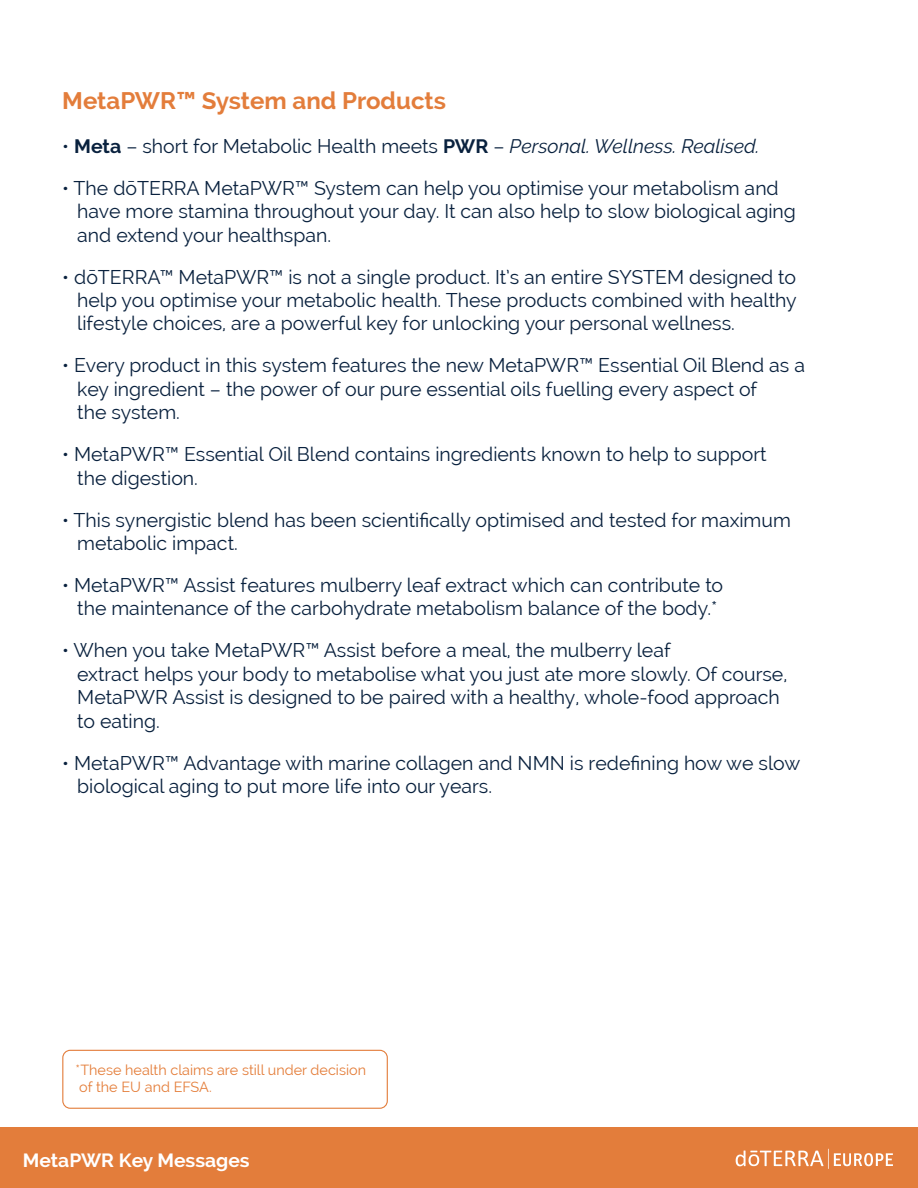
<style>
.page{position:relative;width:918px;height:1188px;background:#fff}
.page>*{position:absolute;margin:0;border:0;box-sizing:border-box;transform-origin:0 0}
.t1{font:700 24px "Raleway";color:#e37d3b}
.t2{font:19.5px/23.4px "Raleway";color:#09213e}
.t3{font:700 19.2px "Raleway";color:#fff}
.t4{font:14.4px "Raleway";color:#e47d39}
.s1{font-weight:700}
.s2{font-style:italic}
</style>
<div class="page">
<div style="left:0;top:1127px;width:918px;height:61px;background:#e37d3b"></div>
<svg style="left:736px;top:1149px;width:157px;height:20px"></svg>
<div style="left:62px;top:1050px;width:326px;height:59px;border:1px solid #e37d3b;border-radius:7px"></div>
<p class="t1" style="left:62px;top:87px;width:385px">MetaPWR™ System and Products</p>
<p class="t2" style="left:62px;top:134px;width:699px">• <span class="s1">Meta</span> – short for Metabolic Health meets <span class="s1">PWR</span> – <span class="s2">Personal. Wellness. Realised.</span></p>
<p class="t2" style="left:62px;top:176px;width:718px">• The dōTERRA MetaPWR™ System can help you optimise your metabolism and</p>
<p class="t2" style="left:77px;top:200px;width:720px">have more stamina throughout your day. It can also help to slow biological aging</p>
<p class="t2" style="left:77px;top:223px;width:255px">and extend your healthspan.</p>
<p class="t2" style="left:62px;top:265px;width:735px">• dōTERRA™ MetaPWR™ is not a single product. It’s an entire SYSTEM designed to</p>
<p class="t2" style="left:77px;top:288px;width:721px">help you optimise your metabolic health. These products combined with healthy</p>
<p class="t2" style="left:77px;top:312px;width:659px">lifestyle choices, are a powerful key for unlocking your personal wellness.</p>
<p class="t2" style="left:62px;top:354px;width:744px">• Every product in this system features the new MetaPWR™ Essential Oil Blend as a</p>
<p class="t2" style="left:77px;top:377px;width:682px">key ingredient – the power of our pure essential oils fuelling every aspect of the system.</p>
<p class="t2" style="left:62px;top:443px;width:706px">• MetaPWR™ Essential Oil Blend contains ingredients known to help to support</p>
<p class="t2" style="left:77px;top:466px;width:122px">the digestion.</p>
<p class="t2" style="left:62px;top:508px;width:730px">• This synergistic blend has been scientifically optimised and tested for maximum</p>
<p class="t2" style="left:77px;top:531px;width:162px">metabolic impact.</p>
<p class="t2" style="left:62px;top:573px;width:662px">• MetaPWR™ Assist features mulberry leaf extract which can contribute to</p>
<p class="t2" style="left:77px;top:597px;width:642px">the maintenance of the carbohydrate metabolism balance of the body.*</p>
<p class="t2" style="left:62px;top:639px;width:610px">• When you take MetaPWR™ Assist before a meal, the mulberry leaf</p>
<p class="t2" style="left:77px;top:662px;width:712px">extract helps your body to metabolise what you just ate more slowly. Of course,</p>
<p class="t2" style="left:77px;top:686px;width:704px">MetaPWR Assist is designed to be paired with a healthy, whole-food approach</p>
<p class="t2" style="left:77px;top:709px;width:84px">to eating.</p>
<p class="t2" style="left:62px;top:751px;width:740px">• MetaPWR™ Advantage with marine collagen and NMN is redefining how we slow</p>
<p class="t2" style="left:77px;top:774px;width:416px">biological aging to put more life into our years.</p>
<p class="t4" style="left:76px;top:1062px;width:292px">*These health claims are still under decision</p>
<p class="t4" style="left:79px;top:1079px;width:134px">of the EU and EFSA.</p>
<p class="t3" style="left:23px;top:1149px;width:228px">MetaPWR Key Messages</p>
</div>
